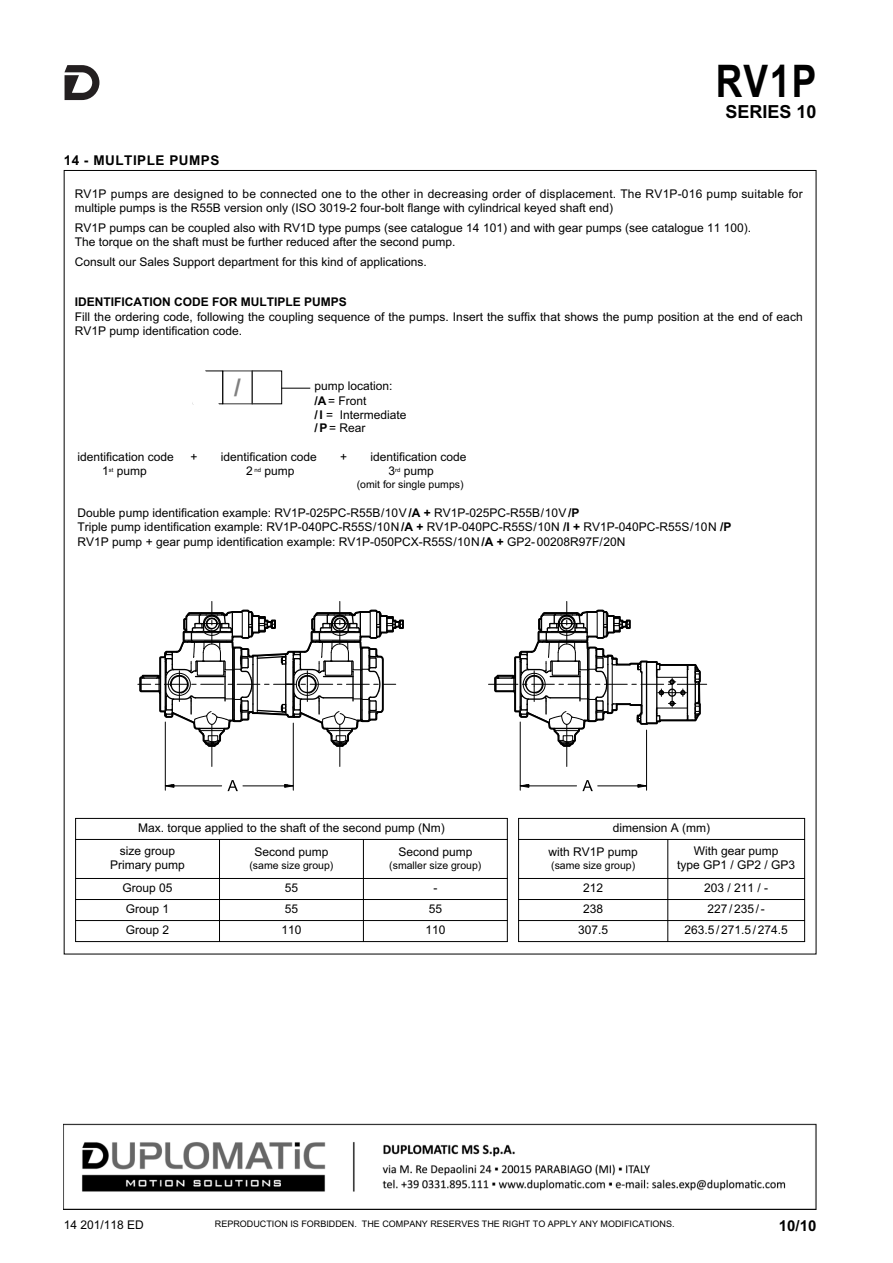
<style>
.page{position:relative;width:893px;height:1263px;background:#fff}
.page>*{position:absolute;margin:0;border:0;box-sizing:border-box;transform-origin:0 0}
.t1{font:700 45px "Arial Narrow";color:#000}
.t2{font:700 24px "Arial";color:#808080}
.t3{font:700 18px "Arial";color:#000}
.t4{font:700 15px "Arial";color:#000}
.t5{font:700 13.5px "Arial";letter-spacing:.04em;color:#000}
.t6{font:12px/14.4px "Arial";color:#000}
.t7{font:700 12px "Arial";color:#000}
.t8{font:10.5px "Arial";color:#000}
.t9{font:9px "Arial";color:#000}
.s1{font-weight:700}
</style>
<div class="page">
<svg style="left:64px;top:65px;width:35px;height:35px"></svg>
<img style="left:64px;top:1123px;width:752px;height:86px">
<svg style="left:228px;top:780px;width:10px;height:11px"></svg>
<svg style="left:582px;top:780px;width:11px;height:11px"></svg>
<svg style="left:284px;top:784px;width:9px;height:4px"></svg>
<svg style="left:164px;top:784px;width:11px;height:4px"></svg>
<svg style="left:637px;top:784px;width:11px;height:4px"></svg>
<svg style="left:519px;top:784px;width:11px;height:4px"></svg>
<hr style="left:677px;top:684px;width:30px;height:1px;background:#000">
<hr style="left:488px;top:684px;width:30px;height:1px;background:#000">
<hr style="left:293px;top:723px;width:1px;height:67px;background:#000">
<hr style="left:165px;top:722px;width:1px;height:68px;background:#000">
<hr style="left:243px;top:785px;width:42px;height:1px;background:#000">
<hr style="left:174px;top:785px;width:48px;height:1px;background:#000">
<hr style="left:646px;top:730px;width:1px;height:60px;background:#000">
<hr style="left:520px;top:722px;width:1px;height:68px;background:#000">
<hr style="left:598px;top:785px;width:40px;height:1px;background:#000">
<hr style="left:529px;top:785px;width:48px;height:1px;background:#000">
<svg style="left:138px;top:601px;width:266px;height:165px"></svg>
<svg style="left:493px;top:601px;width:209px;height:165px"></svg>
<div style="left:252px;top:371px;width:30px;height:33px;border:1px solid #000"></div>
<svg style="left:281px;top:388px;width:29px;height:1px"></svg>
<div style="left:223px;top:371px;width:30px;height:33px;border:1px solid #333"></div>
<div style="left:193px;top:371px;width:30px;height:33px;border:1px solid #000"></div>
<svg style="left:192px;top:370px;width:29px;height:35px"></svg>
<hr style="left:518px;top:818px;width:1px;height:124px;background:#000">
<hr style="left:667px;top:839px;width:1px;height:103px;background:#000">
<hr style="left:804px;top:818px;width:1px;height:124px;background:#000">
<hr style="left:518px;top:818px;width:287px;height:1px;background:#000">
<hr style="left:518px;top:839px;width:287px;height:1px;background:#000">
<hr style="left:518px;top:878px;width:287px;height:1px;background:#000">
<hr style="left:518px;top:899px;width:287px;height:1px;background:#000">
<hr style="left:518px;top:920px;width:287px;height:1px;background:#000">
<hr style="left:518px;top:941px;width:287px;height:1px;background:#000">
<hr style="left:75px;top:818px;width:1px;height:124px;background:#000">
<hr style="left:219px;top:839px;width:1px;height:103px;background:#000">
<hr style="left:363px;top:839px;width:1px;height:103px;background:#000">
<hr style="left:507px;top:818px;width:1px;height:124px;background:#000">
<hr style="left:75px;top:818px;width:433px;height:1px;background:#000">
<hr style="left:75px;top:839px;width:433px;height:1px;background:#000">
<hr style="left:75px;top:878px;width:433px;height:1px;background:#000">
<hr style="left:75px;top:899px;width:433px;height:1px;background:#000">
<hr style="left:75px;top:920px;width:433px;height:1px;background:#000">
<hr style="left:75px;top:941px;width:433px;height:1px;background:#000">
<p class="t5" style="left:64px;top:152px;width:157px">14 - MULTIPLE PUMPS</p>
<h1 class="t1" style="left:716px;top:55px;width:102px">RV1P</h1>
<h3 class="t3" style="left:725px;top:102px;width:93px">SERIES 10</h3>
<p class="t6" style="left:75px;top:186px;width:729px">RV1P pumps are designed to be connected one to the other in decreasing order of displacement. The RV1P-016 pump suitable for multiple pumps is the R55B version only (ISO 3019-2 four-bolt flange with cylindrical keyed shaft end)</p>
<p class="t6" style="left:75px;top:221px;width:678px">RV1P pumps can be coupled also with RV1D type pumps (see catalogue 14 101) and with gear pumps (see catalogue 11 100).<br>The torque on the shaft must be further reduced after the second pump.</p>
<p class="t6" style="left:75px;top:255px;width:354px">Consult our Sales Support department for this kind of applications.</p>
<p class="t7" style="left:75px;top:295px;width:273px">IDENTIFICATION CODE FOR MULTIPLE PUMPS</p>
<p class="t6" style="left:75px;top:309px;width:729px">Fill the ordering code, following the coupling sequence of the pumps. Insert the suffix that shows the pump position at the end of each<br>RV1P pump identification code.</p>
<h2 class="t2" style="left:234px;top:374px;width:8px">/</h2>
<p class="t6" style="left:315px;top:378px;width:80px;line-height:15.6px">pump location: <span class="s1">/A</span>= Front</p>
<p class="t6" style="left:315px;top:408px;width:94px;line-height:13.5px"><span class="s1">/I</span> = Intermediate <span class="s1">/P</span>= Rear</p>
<p class="t6" style="left:78px;top:450px;width:98px">identification code</p>
<p class="t6" style="left:190px;top:450px;width:9px">+</p>
<p class="t6" style="left:221px;top:450px;width:98px">identification code</p>
<p class="t6" style="left:340px;top:450px;width:9px">+</p>
<p class="t6" style="left:370px;top:450px;width:98px">identification code</p>
<p class="t6" style="left:102px;top:463px;width:46px">1<sup>st</sup> pump</p>
<p class="t6" style="left:246px;top:463px;width:50px">2 <sup>nd</sup> pump</p>
<p class="t6" style="left:389px;top:463px;width:47px">3<sup>rd</sup> pump</p>
<p class="t8" style="left:357px;top:478px;width:108px">(omit for single pumps)</p>
<p class="t6" style="left:78px;top:506px;width:655px">Double pump identification example: RV1P-025PC-R55B/10V<span class="s1">/A +</span> RV1P-025PC-R55B/10V<span class="s1">/P<br></span>Triple pump identification example: RV1P-040PC-R55S/10N<span class="s1">/A +</span> RV1P-040PC-R55S/10N <span class="s1">/I +</span> RV1P-040PC-R55S/10N <span class="s1">/P<br></span>RV1P pump + gear pump identification example: RV1P-050PCX-R55S/10N<span class="s1">/A +</span> GP2- 00208R97F/20N</p>
<p class="t6" style="left:120px;top:816px;width:327px;line-height:22.8px;text-indent:18px">Max. torque applied to the shaft of the second pump (Nm) size group</p>
<p class="t6" style="left:110px;top:858px;width:76px">Primary pump</p>
<p class="t6" style="left:254px;top:844px;width:76px">Second pump</p>
<p class="t8" style="left:249px;top:859px;width:86px">(same size group)</p>
<p class="t6" style="left:398px;top:844px;width:76px">Second pump</p>
<p class="t8" style="left:389px;top:859px;width:94px">(smaller size group)</p>
<p class="t6" style="left:123px;top:881px;width:52px">Group 05</p>
<p class="t6" style="left:285px;top:881px;width:15px">55</p>
<p class="t6" style="left:433px;top:881px;width:5px">-</p>
<p class="t6" style="left:126px;top:902px;width:45px">Group 1</p>
<p class="t6" style="left:285px;top:902px;width:15px">55</p>
<p class="t6" style="left:429px;top:902px;width:15px">55</p>
<p class="t6" style="left:126px;top:923px;width:45px">Group 2</p>
<p class="t6" style="left:281px;top:923px;width:22px">110</p>
<p class="t6" style="left:425px;top:923px;width:22px">110</p>
<p class="t6" style="left:548px;top:816px;width:163px;line-height:23.5px;text-indent:64px">dimension A (mm) with RV1P pump</p>
<p class="t8" style="left:551px;top:859px;width:86px">(same size group)</p>
<p class="t6" style="left:677px;top:843px;width:120px;text-align:center">With gear pump<br>type GP1 / GP2 / GP3</p>
<p class="t6" style="left:583px;top:881px;width:22px">212</p>
<p class="t6" style="left:704px;top:881px;width:66px">203 / 211 / -</p>
<p class="t6" style="left:583px;top:902px;width:22px">238</p>
<p class="t6" style="left:707px;top:902px;width:59px">227/235/-</p>
<p class="t6" style="left:578px;top:923px;width:32px">307.5</p>
<p class="t6" style="left:684px;top:923px;width:105px">263.5 /271.5 /274.5</p>
<p class="t9" style="left:215px;top:1218px;width:461px">REPRODUCTION IS FORBIDDEN. THE COMPANY RESERVES THE RIGHT TO APPLY ANY MODIFICATIONS.</p>
<p class="t6" style="left:64px;top:1218px;width:82px">14 201/118 ED</p>
<p class="t4" style="left:779px;top:1217px;width:39px">10/10</p>
</div>
